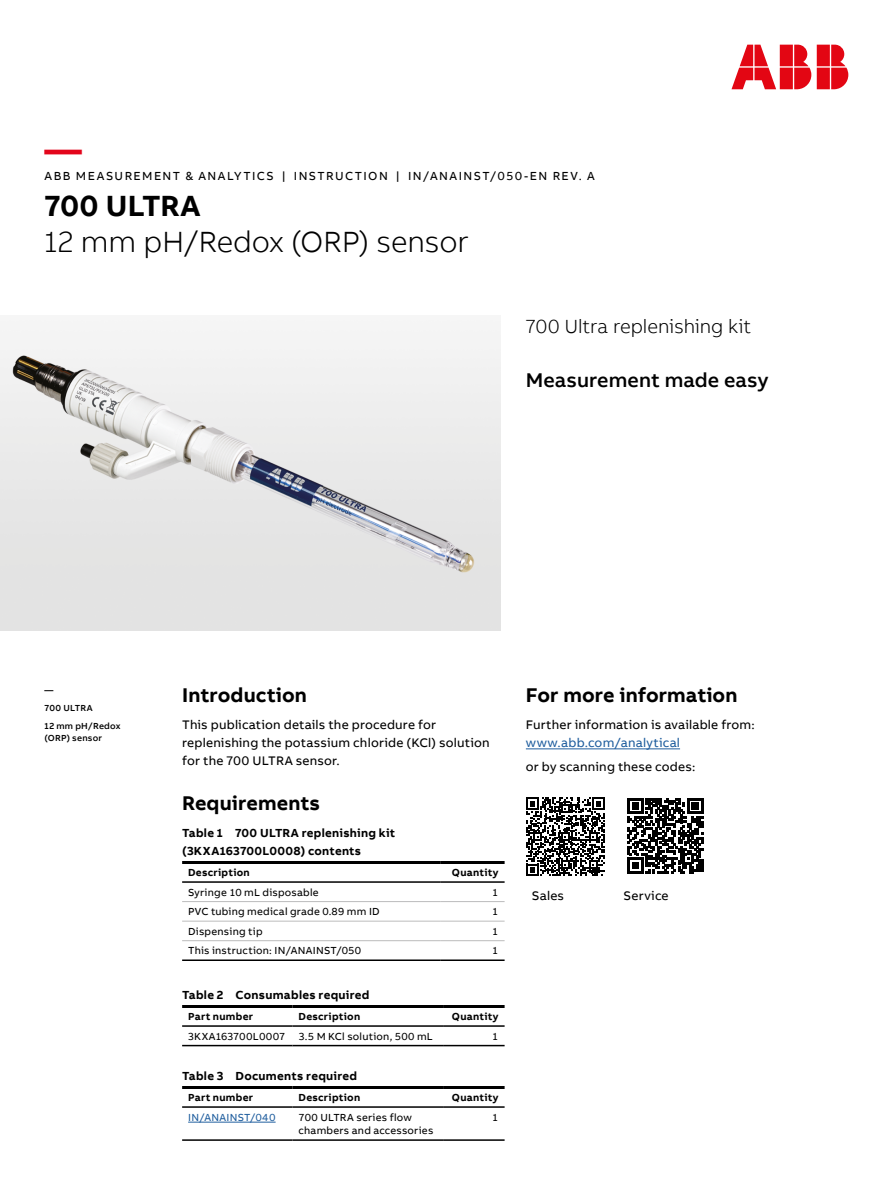
<style>
.page{position:relative;width:893px;height:1188px;background:#fff}
.page>*{position:absolute;margin:0;border:0;box-sizing:border-box;transform-origin:0 0}
.t1{font:700 37.5px "AB Bvoice";color:#e3051b}
.t2{font:300 30px "AB Bvoice";letter-spacing:-.005em;color:#000}
.t3{font:700 30px "AB Bvoice";color:#000}
.t4{font:700 20.4px "AB Bvoice";letter-spacing:.005em;color:#000}
.t5{font:500 20.4px "AB Bvoice";color:#000}
.t6{font:300 19.5px "AB Bvoice";letter-spacing:-.005em;color:#000}
.t7{font:12.75px/18px "AB Bvoice";letter-spacing:.015em;color:#000}
.t8{font:12.75px "AB Bvoice";letter-spacing:.015em;color:#215f9f}
.t9{font:700 12px/18px "AB Bvoice";letter-spacing:.02em;color:#000}
.t10{font:12px "AB Bvoice";letter-spacing:.12em;color:#000}
.t11{font:10.5px/13.5px "AB Bvoice";letter-spacing:.02em;color:#000}
.t12{font:700 10.5px "AB Bvoice";letter-spacing:.025em;color:#000}
.t13{font:10.5px "AB Bvoice";letter-spacing:.03em;color:#215f9f}
.t14{font:500 9px/18px "AB Bvoice";letter-spacing:.03em;color:#000}
</style>
<div class="page">
<svg style="left:731px;top:45px;width:117px;height:44px"></svg>
<img style="left:0;top:330px;width:501px;height:300px">
<hr style="left:182px;top:881px;width:259px;height:2px;background:#000">
<hr style="left:441px;top:881px;width:64px;height:2px;background:#000">
<hr style="left:182px;top:861px;width:259px;height:3px;background:#000">
<hr style="left:441px;top:861px;width:64px;height:3px;background:#000">
<hr style="left:182px;top:959px;width:259px;height:2px;background:#000">
<hr style="left:441px;top:959px;width:64px;height:2px;background:#000">
<hr style="left:182px;top:901px;width:259px;height:1px;background:#bbbbbc">
<hr style="left:441px;top:901px;width:64px;height:1px;background:#bbbbbc">
<hr style="left:182px;top:921px;width:259px;height:1px;background:#bbbbbc">
<hr style="left:441px;top:921px;width:64px;height:1px;background:#bbbbbc">
<hr style="left:182px;top:940px;width:259px;height:1px;background:#bbbbbc">
<hr style="left:441px;top:940px;width:64px;height:1px;background:#bbbbbc">
<hr style="left:182px;top:1025px;width:111px;height:2px;background:#000">
<hr style="left:293px;top:1025px;width:150px;height:2px;background:#000">
<hr style="left:443px;top:1025px;width:62px;height:2px;background:#000">
<hr style="left:182px;top:1005px;width:111px;height:3px;background:#000">
<hr style="left:293px;top:1005px;width:150px;height:3px;background:#000">
<hr style="left:443px;top:1005px;width:62px;height:3px;background:#000">
<hr style="left:182px;top:1045px;width:111px;height:1px;background:#000">
<hr style="left:293px;top:1045px;width:150px;height:1px;background:#000">
<hr style="left:443px;top:1045px;width:62px;height:1px;background:#000">
<hr style="left:182px;top:1106px;width:111px;height:2px;background:#000">
<hr style="left:293px;top:1106px;width:150px;height:2px;background:#000">
<hr style="left:443px;top:1106px;width:62px;height:2px;background:#000">
<hr style="left:182px;top:1086px;width:111px;height:3px;background:#000">
<hr style="left:293px;top:1086px;width:150px;height:3px;background:#000">
<hr style="left:443px;top:1086px;width:62px;height:3px;background:#000">
<hr style="left:182px;top:1139px;width:111px;height:2px;background:#000">
<hr style="left:293px;top:1139px;width:150px;height:2px;background:#000">
<hr style="left:443px;top:1139px;width:62px;height:2px;background:#000">
<hr style="left:188px;top:1122px;width:88px;height:1px;background:#215f9f">
<hr style="left:526px;top:748px;width:154px;height:1px;background:#215f9f">
<svg style="left:526px;top:798px;width:79px;height:78px"></svg>
<svg style="left:627px;top:798px;width:76px;height:76px"></svg>
<h1 class="t1" style="left:45px;top:126px;width:39px">—</h1>
<p class="t10" style="left:45px;top:169px;width:552px">ABB MEASUREMENT &amp; ANALYTICS | INSTRUCTION | IN/ANAINST/050-EN REV. A</p>
<h2 class="t3" style="left:45px;top:187px;width:157px">700 ULTRA</h2>
<h2 class="t2" style="left:45px;top:224px;width:426px">12 mm pH/Redox (ORP) sensor</h2>
<h3 class="t6" style="left:526px;top:315px;width:227px">700 Ultra replenishing kit</h3>
<h3 class="t5" style="left:526px;top:367px;width:244px">Measurement made easy</h3>
<p class="t14" style="left:45px;top:681px;width:78px">—<br>700 ULTRA<br>12 mm pH/Redox</p>
<p class="t14" style="left:45px;top:729px;width:59px">(ORP) sensor</p>
<h3 class="t4" style="left:182px;top:682px;width:126px">Introduction</h3>
<p class="t7" style="left:182px;top:716px;width:309px">This publication details the procedure for replenishing the potassium chloride (KCl) solution for the 700 ULTRA sensor.</p>
<h3 class="t4" style="left:182px;top:790px;width:140px">Requirements</h3>
<p class="t9" style="left:182px;top:824px;width:215px">Table 1 700 ULTRA replenishing kit (3KXA163700L0008) contents</p>
<p class="t12" style="left:188px;top:866px;width:63px">Description</p>
<p class="t12" style="left:452px;top:866px;width:48px">Quantity</p>
<p class="t11" style="left:188px;top:885px;width:132px">Syringe 10 mL disposable</p>
<p class="t11" style="left:492px;top:885px;width:8px">1</p>
<p class="t11" style="left:188px;top:905px;width:193px">PVC tubing medical grade 0.89 mm ID</p>
<p class="t11" style="left:492px;top:905px;width:8px">1</p>
<p class="t11" style="left:188px;top:924px;width:76px">Dispensing tip</p>
<p class="t11" style="left:492px;top:924px;width:8px">1</p>
<p class="t11" style="left:188px;top:944px;width:174px">This instruction: IN/ANAINST/050</p>
<p class="t11" style="left:492px;top:944px;width:8px">1</p>
<p class="t9" style="left:182px;top:986px;width:189px">Table 2 Consumables required</p>
<p class="t12" style="left:188px;top:1010px;width:67px">Part number</p>
<p class="t12" style="left:299px;top:1010px;width:63px">Description</p>
<p class="t12" style="left:452px;top:1010px;width:48px">Quantity</p>
<p class="t11" style="left:188px;top:1029px;width:98px">3KXA163700L0007</p>
<p class="t11" style="left:299px;top:1029px;width:136px">3.5 M KCl solution, 500 mL</p>
<p class="t11" style="left:492px;top:1029px;width:8px">1</p>
<p class="t9" style="left:182px;top:1067px;width:177px">Table 3 Documents required</p>
<p class="t12" style="left:188px;top:1091px;width:67px">Part number</p>
<p class="t12" style="left:299px;top:1091px;width:63px">Description</p>
<p class="t12" style="left:452px;top:1091px;width:48px">Quantity</p>
<p class="t13" style="left:188px;top:1111px;width:89px">IN/ANAINST/040</p>
<p class="t11" style="left:299px;top:1110px;width:136px">700 ULTRA series flow chambers and accessories</p>
<p class="t11" style="left:492px;top:1110px;width:8px">1</p>
<h3 class="t4" style="left:526px;top:682px;width:213px">For more information</h3>
<p class="t7" style="left:526px;top:716px;width:230px">Further information is available from:</p>
<p class="t8" style="left:526px;top:735px;width:156px">www.abb.com/analytical</p>
<p class="t7" style="left:526px;top:758px;width:171px">or by scanning these codes:</p>
<p class="t7" style="left:532px;top:887px;width:34px">Sales</p>
<p class="t7" style="left:624px;top:887px;width:47px">Service</p>
</div>
